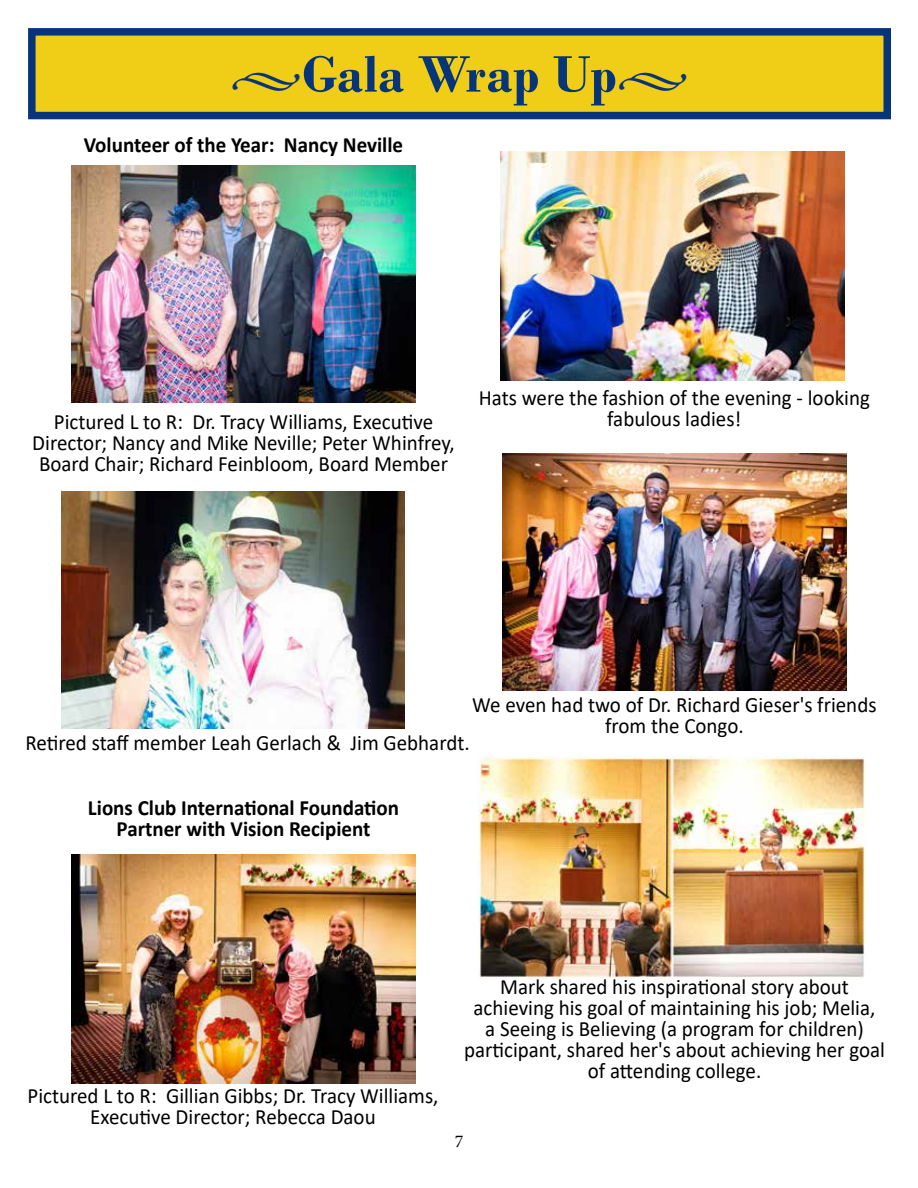
<style>
.page{position:relative;width:918px;height:1188px;background:#fff}
.page>*{position:absolute;margin:0;border:0;box-sizing:border-box;transform-origin:0 0}
.t1{font:700 54px "Bodoni";color:#06357a}
.t2{font:21.9px/21px "Calibri";color:#000;text-align:center;scale:.96 1}
.t3{font:700 21.9px/21px "Calibri";color:#000;text-align:center;scale:.96 1}
.t4{font:18px "Minion Pro";color:#000}
.s1{font-family:"Minion Pro";font-weight:400;font-size:45px}
</style>
<div class="page">
<div style="left:32px;top:32px;width:855px;height:84px;background:#f0cd16"></div>
<div style="left:28px;top:28px;width:863px;height:91px;border:8px solid #06357a"></div>
<img style="left:72px;top:165px;width:343px;height:237px">
<img style="left:61px;top:492px;width:344px;height:237px">
<img style="left:503px;top:453px;width:343px;height:237px">
<img style="left:479px;top:757px;width:387px;height:221px">
<img style="left:72px;top:855px;width:343px;height:229px">
<img style="left:501px;top:151px;width:343px;height:229px">
<h1 class="t1" style="left:230px;top:42px;width:460px"><span class="s1">•</span>Gala Wrap Up<span class="s1">•</span></h1>
<p class="t3" style="left:84px;top:134px;width:334px">Volunteer of the Year: Nancy Neville</p>
<p class="t2" style="left:32px;top:411px;width:442px">Pictured L to R: Dr. Tracy Williams, Executive<br>Director; Nancy and Mike Neville; Peter Whinfrey,<br>Board Chair; Richard Feinbloom, Board Member</p>
<p class="t2" style="left:479px;top:387px;width:409px">Hats were the fashion of the evening - looking fabulous ladies!</p>
<p class="t2" style="left:472px;top:694px;width:423px">We even had two of Dr. Richard Gieser's friends from the Congo.</p>
<p class="t2" style="left:25px;top:732px;width:464px">Retired staff member Leah Gerlach &amp; Jim Gebhardt.</p>
<p class="t3" style="left:88px;top:797px;width:326px">Lions Club International Foundation<br>Partner with Vision Recipient</p>
<p class="t2" style="left:27px;top:1085px;width:430px">Pictured L to R: Gillian Gibbs; Dr. Tracy Williams,<br>Executive Director; Rebecca Daou</p>
<p class="t2" style="left:464px;top:976px;width:440px">Mark shared his inspirational story about achieving his goal of maintaining his job; Melia,<br>a Seeing is Believing (a program for children) participant, shared her's about achieving her goal of attending college.</p>
<p class="t4" style="left:455px;top:1129px;width:10px">7</p>
</div>
